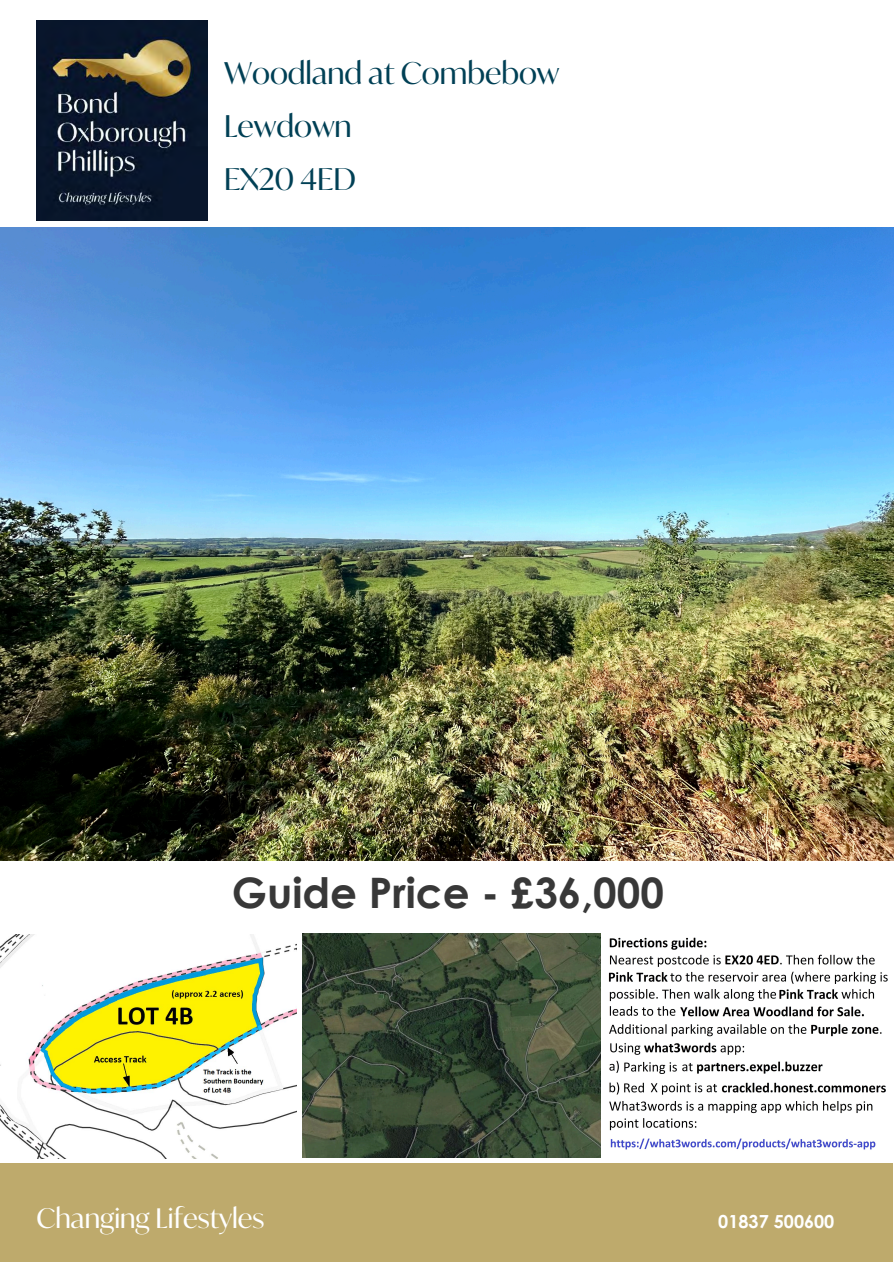
<style>
.page{position:relative;width:894px;height:1264px;background:#fff}
.page>*{position:absolute;margin:0;border:0;box-sizing:border-box;transform-origin:0 0}
.t1{font:700 42px "Century Gothic";color:#383838}
.t2{font:30px/52.7px "Ivy Mode";color:#004055}
.t3{font:27px "Ivy Mode";color:#fff}
.t4{font:700 18px "Century Gothic";color:#fff}
.s1{font-style:inherit}
</style>
<div class="page">
<div style="left:0;top:1163px;width:892px;height:98px;background:#beaa6c"></div>
<img style="left:36px;top:21px;width:171px;height:200px">
<img style="left:0;top:228px;width:893px;height:632px">
<img style="left:0;top:934px;width:296px;height:224px">
<img style="left:302px;top:933px;width:298px;height:224px">
<img style="left:608px;top:937px;width:280px;height:213px">
<p class="t2" style="left:224px;top:47px;width:337px">Woodland at Combebow<br>Lewdown<br>EX20 4ED</p>
<p class="t1" style="left:232px;top:860px;width:433px">Guide Price - £36,000</p>
<p class="t3" style="left:36px;top:1200px;width:229px">Changing Lifestyles</p>
<p class="t4" style="left:718px;top:1208px;width:118px"><span class="s1">018</span>37 500600</p>
</div>
